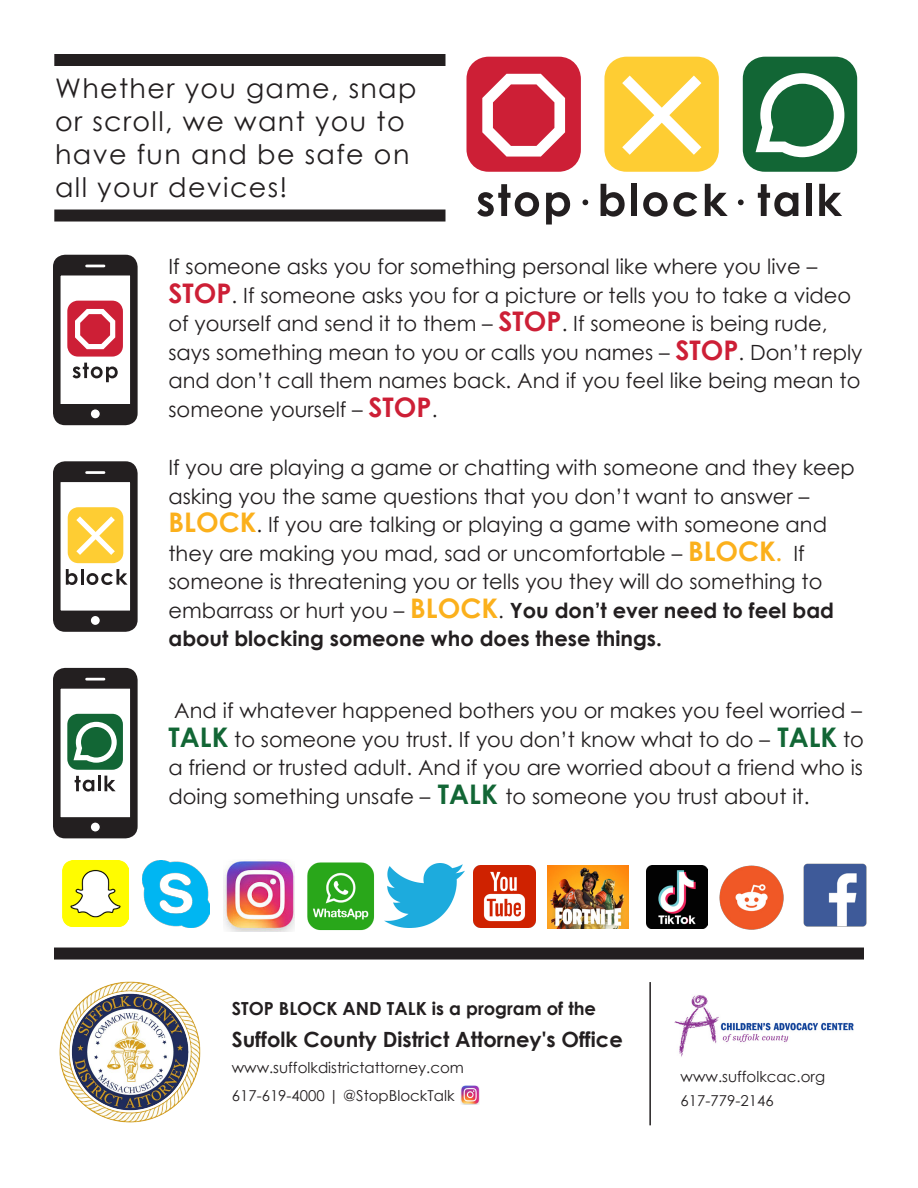
<style>
.page{position:relative;width:918px;height:1188px;background:#fff}
.page>*{position:absolute;margin:0;border:0;box-sizing:border-box;transform-origin:0 0}
.t1{font:27px/33px "Century Gothic";letter-spacing:.05em;color:#231f20}
.t2{font:21px/28.5px "Century Gothic";color:#231f20}
.t3{font:700 21px "Century Gothic";color:#231f20}
.t4{font:700 18px "Century Gothic";color:#231f20}
.t5{font:15px/24px "Century Gothic";color:#231f20}
.s1{font-weight:700;font-size:27px;color:#cd1f36}
.s2{font-weight:700;font-size:27px;color:#fbb01c}
.s3{font-weight:700;color:#fbb01c}
.s4{font-weight:700}
.s5{font-weight:700;font-size:27px;color:#126635}
</style>
<div class="page">
<img style="left:675px;top:995px;width:179px;height:62px">
<img style="left:59px;top:981px;width:142px;height:142px">
<div style="left:54px;top:210px;width:392px;height:12px;background:#231f20"></div>
<div style="left:54px;top:54px;width:392px;height:12px;background:#231f20"></div>
<div style="left:54px;top:948px;width:810px;height:12px;background:#231f20"></div>
<hr style="left:649px;top:982px;width:2px;height:143px;background:#231f20">
<svg style="left:582px;top:200px;width:6px;height:5px"></svg>
<svg style="left:738px;top:200px;width:6px;height:5px"></svg>
<div style="left:467px;top:57px;width:114px;height:115px;background:#cd1f36;border-radius:22px"></div>
<svg style="left:477px;top:184px;width:62px;height:33px"></svg>
<svg style="left:546px;top:192px;width:24px;height:33px"></svg>
<svg style="left:482px;top:74px;width:83px;height:83px"></svg>
<div style="left:604px;top:57px;width:115px;height:115px;background:#fecd33;border-radius:22px"></div>
<svg style="left:601px;top:184px;width:24px;height:33px"></svg>
<div style="left:631px;top:184px;width:6px;height:32px;background:#231f20"></div>
<svg style="left:643px;top:192px;width:54px;height:25px"></svg>
<svg style="left:705px;top:184px;width:23px;height:32px"></svg>
<svg style="left:622px;top:76px;width:79px;height:79px"></svg>
<div style="left:743px;top:57px;width:114px;height:115px;background:#126635;border-radius:22px"></div>
<svg style="left:758px;top:184px;width:40px;height:33px"></svg>
<div style="left:806px;top:184px;width:6px;height:32px;background:#231f20"></div>
<svg style="left:819px;top:184px;width:23px;height:32px"></svg>
<svg style="left:756px;top:73px;width:88px;height:84px"></svg>
<div style="left:54px;top:256px;width:82px;height:168px;background:#231f20;border-radius:11px"></div>
<div style="left:53px;top:255px;width:85px;height:170px;border:3px solid #231f20;border-radius:11px"></div>
<div style="left:60px;top:275px;width:71px;height:130px;background:#fff"></div>
<div style="left:59px;top:274px;width:72px;height:131px;border:1px solid #231f20"></div>
<svg style="left:87px;top:265px;width:17px;height:2px"></svg>
<svg style="left:90px;top:409px;width:10px;height:10px"></svg>
<div style="left:90px;top:408px;width:11px;height:12px;border:1px solid #231f20;border-radius:50%"></div>
<div style="left:67px;top:301px;width:56px;height:56px;background:#cd1f36;border-radius:11px"></div>
<svg style="left:73px;top:363px;width:45px;height:19px"></svg>
<svg style="left:75px;top:309px;width:40px;height:40px"></svg>
<div style="left:54px;top:463px;width:82px;height:167px;background:#231f20;border-radius:11px"></div>
<div style="left:53px;top:461px;width:85px;height:171px;border:3px solid #231f20;border-radius:11px"></div>
<div style="left:60px;top:481px;width:71px;height:130px;background:#fff"></div>
<div style="left:59px;top:481px;width:72px;height:131px;border:1px solid #231f20"></div>
<hr style="left:87px;top:471px;width:17px;height:3px;background:#fff">
<div style="left:90px;top:615px;width:10px;height:11px;background:#fff;border-radius:50%"></div>
<div style="left:90px;top:615px;width:11px;height:11px;border:1px solid #231f20;border-radius:50%"></div>
<div style="left:68px;top:507px;width:55px;height:56px;background:#fecd33;border-radius:11px"></div>
<svg style="left:66px;top:569px;width:62px;height:16px"></svg>
<svg style="left:76px;top:516px;width:39px;height:39px"></svg>
<div style="left:54px;top:669px;width:82px;height:168px;background:#231f20;border-radius:11px"></div>
<div style="left:53px;top:668px;width:85px;height:170px;border:3px solid #231f20;border-radius:11px"></div>
<div style="left:60px;top:688px;width:71px;height:130px;background:#fff"></div>
<div style="left:59px;top:687px;width:72px;height:132px;border:1px solid #231f20"></div>
<hr style="left:87px;top:678px;width:17px;height:3px;background:#fff">
<svg style="left:90px;top:822px;width:10px;height:10px"></svg>
<div style="left:90px;top:821px;width:11px;height:12px;border:1px solid #231f20;border-radius:50%"></div>
<div style="left:67px;top:714px;width:56px;height:56px;background:#126635;border-radius:11px"></div>
<svg style="left:75px;top:776px;width:19px;height:16px"></svg>
<hr style="left:98px;top:776px;width:3px;height:15px;background:#231f20">
<svg style="left:104px;top:776px;width:12px;height:15px"></svg>
<svg style="left:74px;top:722px;width:43px;height:41px"></svg>
<img style="left:461px;top:1085px;width:18px;height:19px">
<img style="left:803px;top:863px;width:64px;height:64px">
<img style="left:548px;top:866px;width:80px;height:63px">
<img style="left:224px;top:860px;width:70px;height:72px">
<img style="left:719px;top:865px;width:65px;height:65px">
<img style="left:63px;top:861px;width:65px;height:65px">
<img style="left:473px;top:866px;width:62px;height:62px">
<img style="left:646px;top:866px;width:62px;height:63px">
<img style="left:142px;top:861px;width:68px;height:67px">
<img style="left:385px;top:863px;width:79px;height:65px">
<img style="left:307px;top:862px;width:67px;height:69px">
<p class="t1" style="left:55px;top:72px;width:363px">Whether you game, snap or scroll, we want you to have fun and be safe on all your devices!</p>
<p class="t2" style="left:168px;top:252px;width:696px">If someone asks you for something personal like where you live – <span class="s1">STOP</span>. If someone asks you for a picture or tells you to take a video of yourself and send it to them – <span class="s1">STOP</span>. If someone is being rude, says something mean to you or calls you names – <span class="s1">STOP</span>. Don’t reply and don’t call them names back. And if you feel like being mean to someone yourself – <span class="s1">STOP</span>.</p>
<p class="t2" style="left:168px;top:453px;width:688px">If you are playing a game or chatting with someone and they keep asking you the same questions that you don’t want to answer – <span class="s2">BLOCK</span>. If you are talking or playing a game with someone and they are making you mad, sad or uncomfortable – <span class="s2">BLOCK</span><span class="s3">.</span> If someone is threatening you or tells you they will do something to embarrass or hurt you – <span class="s2">BLOCK</span>. <span class="s4">You don’t ever need to feel bad about blocking someone who does these things.</span></p>
<p class="t2" style="left:168px;top:696px;width:697px;text-align:justify">And if whatever happened bothers you or makes you feel worried – <span class="s5">TALK</span> to someone you trust. If you don’t know what to do – <span class="s5">TALK</span> to a friend or trusted adult. And if you are worried about a friend who is doing something unsafe – <span class="s5">TALK</span> to someone you trust about it.</p>
<p class="t4" style="left:232px;top:995px;width:366px">STOP BLOCK AND TALK is a program of the</p>
<p class="t3" style="left:232px;top:1023px;width:392px">Suffolk County District Attorney's Office</p>
<p class="t5" style="left:232px;top:1056px;width:234px">www.suffolkdistrictattorney.com</p>
<p class="t5" style="left:232px;top:1084px;width:224px">617-619-4000 | @StopBlockTalk</p>
<p class="t5" style="left:681px;top:1064px;width:146px">www.suffolkcac.org<br>617-779-2146</p>
</div>
